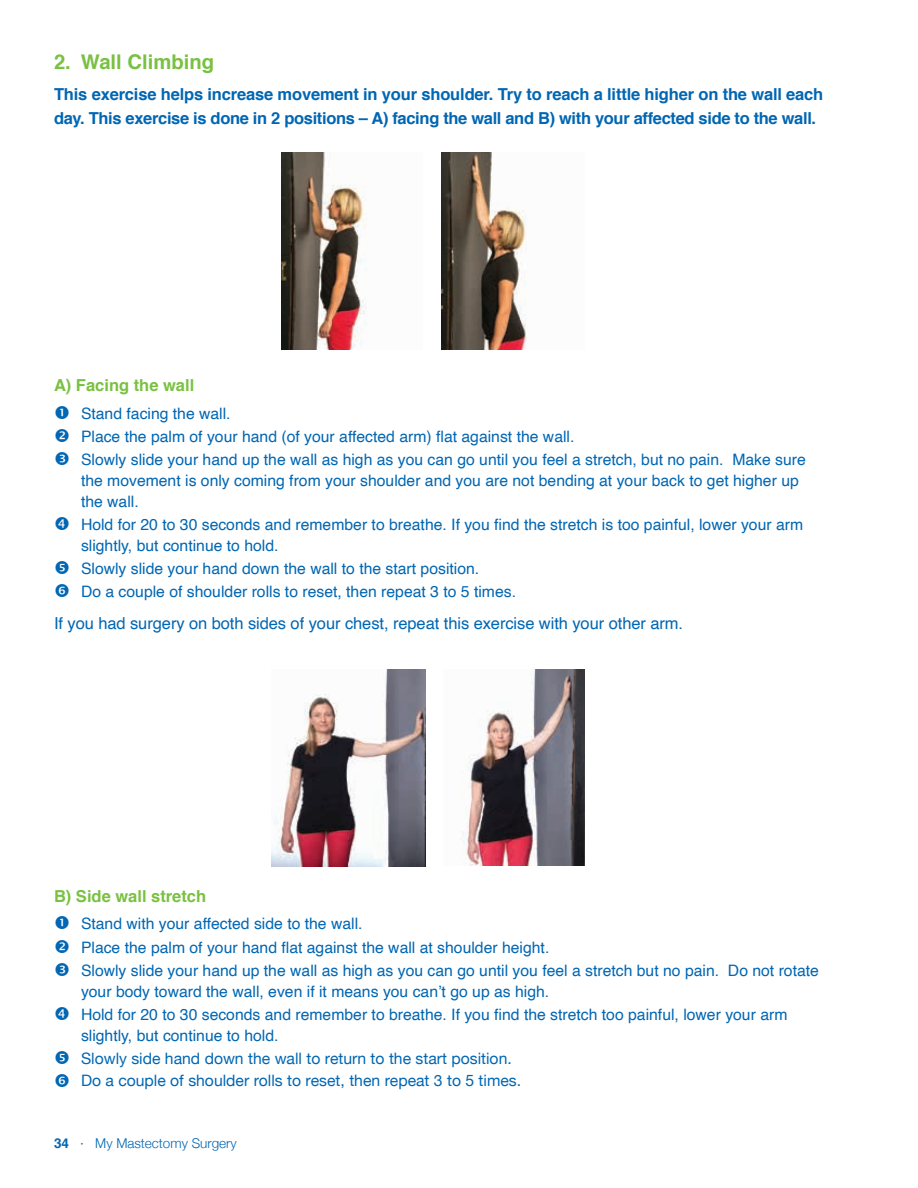
<style>
.page{position:relative;width:918px;height:1188px;background:#fff}
.page>*{position:absolute;margin:0;border:0;box-sizing:border-box;transform-origin:0 0}
.t1{font:700 20.25px "Helvetica";color:#79c142}
.t2{font:700 16.5px/24px "Helvetica";letter-spacing:-.01em;color:#0166b3}
.t3{font:16.5px "Helvetica";letter-spacing:-.005em;color:#0166b3}
.t4{font:700 16.5px "Helvetica";color:#79c142}
.t5{font:15.75px/23.1px "Helvetica";color:#0166b3}
.t6{font:15.75px/22.2px "Helvetica Neue";color:#0066b3}
.t7{font:300 13.5px "Helvetica Neue";color:#0166b3}
.s1{font-family:"Helvetica";font-weight:700}
</style>
<div class="page">
<img style="left:282px;top:152px;width:85px;height:197px">
<img style="left:442px;top:152px;width:85px;height:197px">
<img style="left:271px;top:669px;width:154px;height:197px">
<img style="left:460px;top:669px;width:125px;height:197px">
<p class="t1" style="left:54px;top:46px;width:162px">2. Wall Climbing</p>
<p class="t2" style="left:54px;top:82px;width:771px">This exercise helps increase movement in your shoulder. Try to reach a little higher on the wall each day. This exercise is done in 2 positions – A) facing the wall and B) with your affected side to the wall.</p>
<p class="t4" style="left:54px;top:372px;width:142px">A) Facing the wall</p>
<p class="t5" style="left:81px;top:402px;width:726px">Stand facing the wall.<br>Place the palm of your hand (of your affected arm) flat against the wall.<br>Slowly slide your hand up the wall as high as you can go until you feel a stretch, but no pain. Make sure</p>
<p class="t5" style="left:81px;top:470px;width:719px;line-height:21px">the movement is only coming from your shoulder and you are not bending at your back to get higher up the wall.</p>
<p class="t5" style="left:81px;top:515px;width:724px;line-height:21px">Hold for 20 to 30 seconds and remember to breathe. If you find the stretch is too painful, lower your arm slightly, but continue to hold.</p>
<p class="t5" style="left:81px;top:558px;width:437px">Slowly slide your hand down the wall to the start position.<br>Do a couple of shoulder rolls to reset, then repeat 3 to 5 times.</p>
<p class="t3" style="left:54px;top:611px;width:631px">If you had surgery on both sides of your chest, repeat this exercise with your other arm.</p>
<p class="t4" style="left:54px;top:883px;width:154px">B) Side wall stretch</p>
<p class="t5" style="left:81px;top:913px;width:740px">Stand with your affected side to the wall.<br>Place the palm of your hand flat against the wall at shoulder height.<br>Slowly slide your hand up the wall as high as you can go until you feel a stretch but no pain. Do not rotate</p>
<p class="t5" style="left:81px;top:980px;width:708px">your body toward the wall, even if it means you can’t go up as high.<br>Hold for 20 to 30 seconds and remember to breathe. If you find the stretch too painful, lower your arm</p>
<p class="t5" style="left:81px;top:1024px;width:199px">slightly, but continue to hold.</p>
<p class="t6" style="left:81px;top:1048px;width:442px">Slowly side hand down the wall to return to the start position.<br>Do a couple of shoulder rolls to reset, then repeat 3 to 5 times.</p>
<p class="t7" style="left:54px;top:1132px;width:184px"><span class="s1">34</span> · My Mastectomy Surgery</p>
</div>
